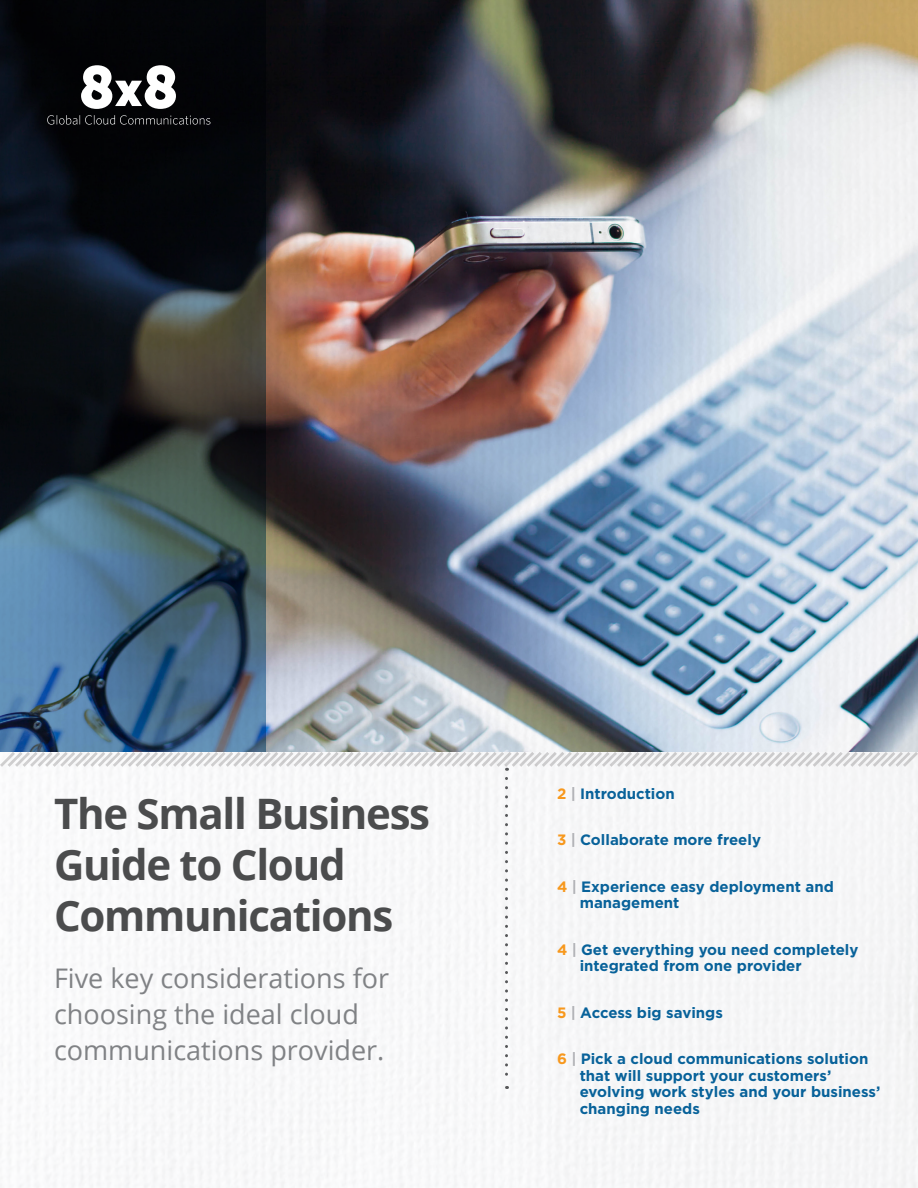
<style>
.page{position:relative;width:918px;height:1188px;background:#fff}
.page>*{position:absolute;margin:0;border:0;box-sizing:border-box;transform-origin:0 0}
.t1{font:700 42px/51px "Open Sans";letter-spacing:-.03em;color:#4b4c4d}
.t2{font:27px/36px "Open Sans";color:#808285}
.t3{font:700 15px/16.5px "Gotham";color:#08629a}
.s1{color:#f7981d}
.s2{color:#b0b1b5}
</style>
<div class="page">
<img style="left:0;top:771px;width:918px;height:417px">
<img style="left:266px;top:0;width:652px;height:749px">
<svg style="left:0;top:749px;width:918px;height:22px"></svg>
<svg style="left:505px;top:778px;width:3px;height:311px"></svg>
<svg style="left:0;top:0;width:266px;height:752px;background:#263440"></svg>
<svg style="left:81px;top:65px;width:95px;height:44px"></svg>
<svg style="left:47px;top:115px;width:163px;height:10px;background:#272729"></svg>
<p class="t1" style="left:54px;top:787px;width:378px">The Small Business<br>Guide to Cloud<br>Communications</p>
<p class="t2" style="left:54px;top:959px;width:337px">Five key considerations for choosing the ideal cloud communications provider.</p>
<p class="t3" style="left:557px;top:785px;width:119px"><span class="s1">2</span> <span class="s2">|</span> Introduction</p>
<p class="t3" style="left:557px;top:832px;width:205px"><span class="s1">3</span> <span class="s2">|</span> Collaborate more freely</p>
<p class="t3" style="left:580px;top:878px;width:256px;text-indent:-22px"><span class="s1">4</span> <span class="s2">|</span> Experience easy deployment and management</p>
<p class="t3" style="left:580px;top:941px;width:280px;text-indent:-22px"><span class="s1">4</span> <span class="s2">|</span> Get everything you need completely integrated from one provider</p>
<p class="t3" style="left:557px;top:1004px;width:167px"><span class="s1">5</span> <span class="s2">|</span> Access big savings</p>
<p class="t3" style="left:580px;top:1051px;width:302px;text-indent:-22px"><span class="s1">6</span> <span class="s2">|</span> Pick a cloud communications solution that will support your customers’ evolving work styles and your business’ changing needs</p>
</div>
